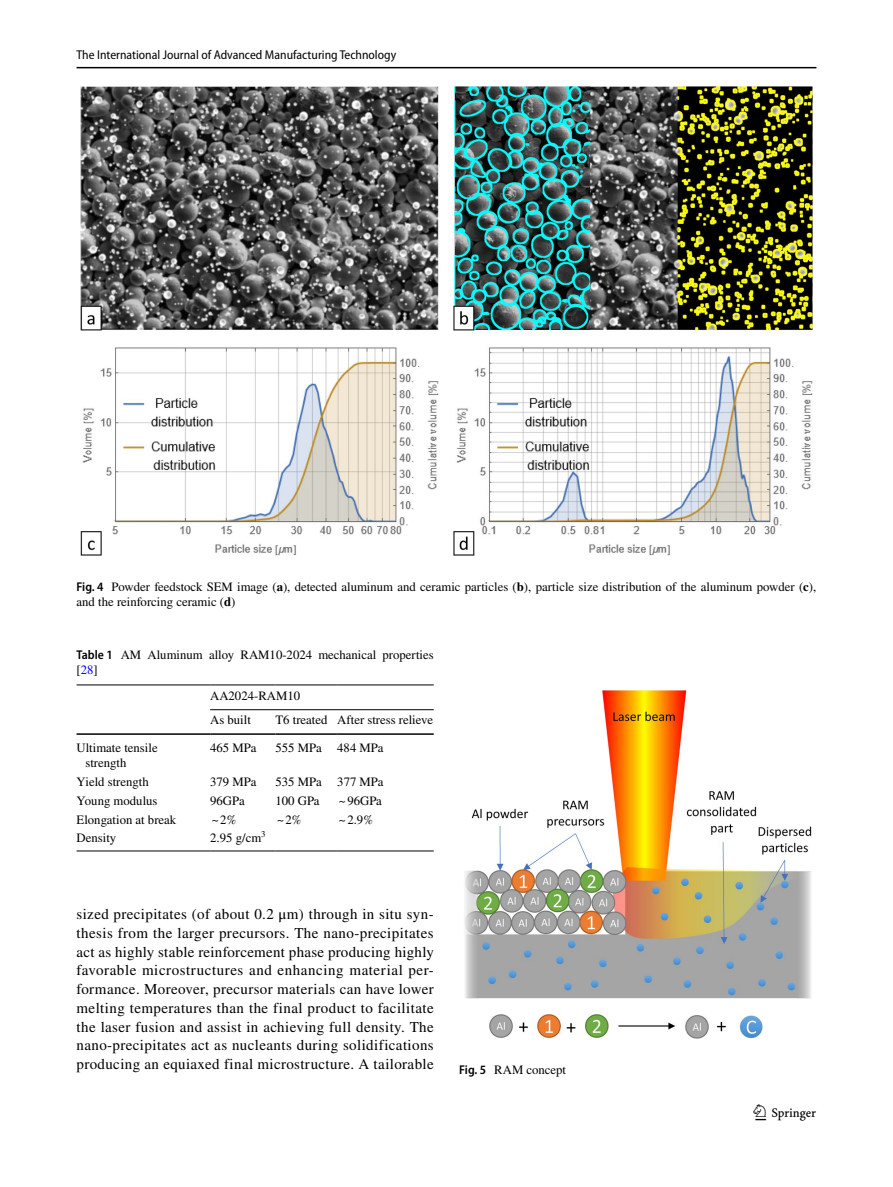
<style>
.page{position:relative;width:893px;height:1187px;background:#fff}
.page>*{position:absolute;margin:0;border:0;box-sizing:border-box;transform-origin:0 0}
.t1{font:22.5px "Springnew Regular 3";color:#000}
.t2{font:15px/18.8px "STIX";letter-spacing:.025em;color:#000;text-align:justify}
.t3{font:12.75px/15px "STIX";color:#000}
.t4{font:semi-condensed 12.75px "Myriad Pro";color:#000}
.s1{font-family:"Myriad Pro";font-weight:600;font-stretch:semi-condensed}
.s2{font-weight:700}
.s3{color:#00f}
</style>
<div class="page">
<hr style="left:77px;top:67px;width:739px;height:1px;background:#000">
<img style="left:81px;top:87px;width:731px;height:468px">
<hr style="left:77px;top:684px;width:133px;height:1px;background:#000">
<hr style="left:77px;top:733px;width:133px;height:1px;background:#000">
<hr style="left:210px;top:684px;width:65px;height:1px;background:#000">
<hr style="left:275px;top:684px;width:62px;height:1px;background:#000">
<hr style="left:337px;top:684px;width:97px;height:1px;background:#000">
<hr style="left:210px;top:733px;width:65px;height:1px;background:#000">
<hr style="left:275px;top:733px;width:62px;height:1px;background:#000">
<hr style="left:337px;top:733px;width:97px;height:1px;background:#000">
<hr style="left:77px;top:850px;width:133px;height:1px;background:#000">
<hr style="left:210px;top:850px;width:65px;height:1px;background:#000">
<hr style="left:275px;top:850px;width:62px;height:1px;background:#000">
<hr style="left:337px;top:850px;width:97px;height:1px;background:#000">
<hr style="left:210px;top:709px;width:224px;height:1px;background:#000">
<img style="left:464px;top:691px;width:348px;height:347px">
<p class="t4" style="left:77px;top:48px;width:321px">The International Journal of Advanced Manufacturing Technology</p>
<p class="t3" style="left:77px;top:579px;width:741px"><span class="s1">Fig. 4</span> Powder feedstock SEM image (<span class="s2">a</span>), detected aluminum and ceramic particles (<span class="s2">b</span>), particle size distribution of the aluminum powder (<span class="s2">c</span>), and the reinforcing ceramic (<span class="s2">d</span>)</p>
<p class="t3" style="left:77px;top:648px;width:359px"><span class="s1">Table 1</span> AM Aluminum alloy RAM10-2024 mechanical properties [<span class="s3">28</span>]</p>
<p class="t3" style="left:210px;top:684px;width:91px;line-height:24.5px">AA2024-RAM10<br>As built</p>
<p class="t3" style="left:275px;top:713px;width:159px">T6 treated After stress relieve</p>
<p class="t3" style="left:86px;top:741px;width:74px;text-indent:-9px">Ultimate tensile strength</p>
<p class="t3" style="left:210px;top:741px;width:48px">465 MPa</p>
<p class="t3" style="left:275px;top:741px;width:110px">555 MPa 484 MPa</p>
<p class="t3" style="left:77px;top:775px;width:74px">Yield strength</p>
<p class="t3" style="left:210px;top:775px;width:48px">379 MPa</p>
<p class="t3" style="left:275px;top:775px;width:110px">535 MPa 377 MPa</p>
<p class="t3" style="left:77px;top:794px;width:82px">Young modulus</p>
<p class="t3" style="left:210px;top:794px;width:36px">96GPa</p>
<p class="t3" style="left:275px;top:794px;width:46px">100 GPa</p>
<p class="t3" style="left:339px;top:794px;width:45px">~96GPa</p>
<p class="t3" style="left:77px;top:812px;width:101px">Elongation at break</p>
<p class="t3" style="left:212px;top:812px;width:26px">~2%</p>
<p class="t3" style="left:277px;top:812px;width:26px">~2%</p>
<p class="t3" style="left:339px;top:812px;width:35px">~2.9%</p>
<p class="t3" style="left:77px;top:831px;width:41px">Density</p>
<p class="t3" style="left:210px;top:831px;width:57px">2.95 g/cm<sup>3</sup></p>
<p class="t2" style="left:77px;top:905px;width:359px">sized precipitates (of about 0.2 μm) through in situ syn&shy;thesis from the larger precursors. The nano-precipitates act as highly stable reinforcement phase producing highly favorable microstructures and enhancing material per&shy;formance. Moreover, precursor materials can have lower melting temperatures than the final product to facilitate the laser fusion and assist in achieving full density. The nano-precipitates act as nucleants during solidifications producing an equiaxed final microstructure. A tailorable</p>
<p class="t3" style="left:459px;top:1062px;width:108px"><span class="s1">Fig. 5</span> RAM concept</p>
<h1 class="t1" style="left:755px;top:1104px;width:62px">1 3</h1>
</div>
